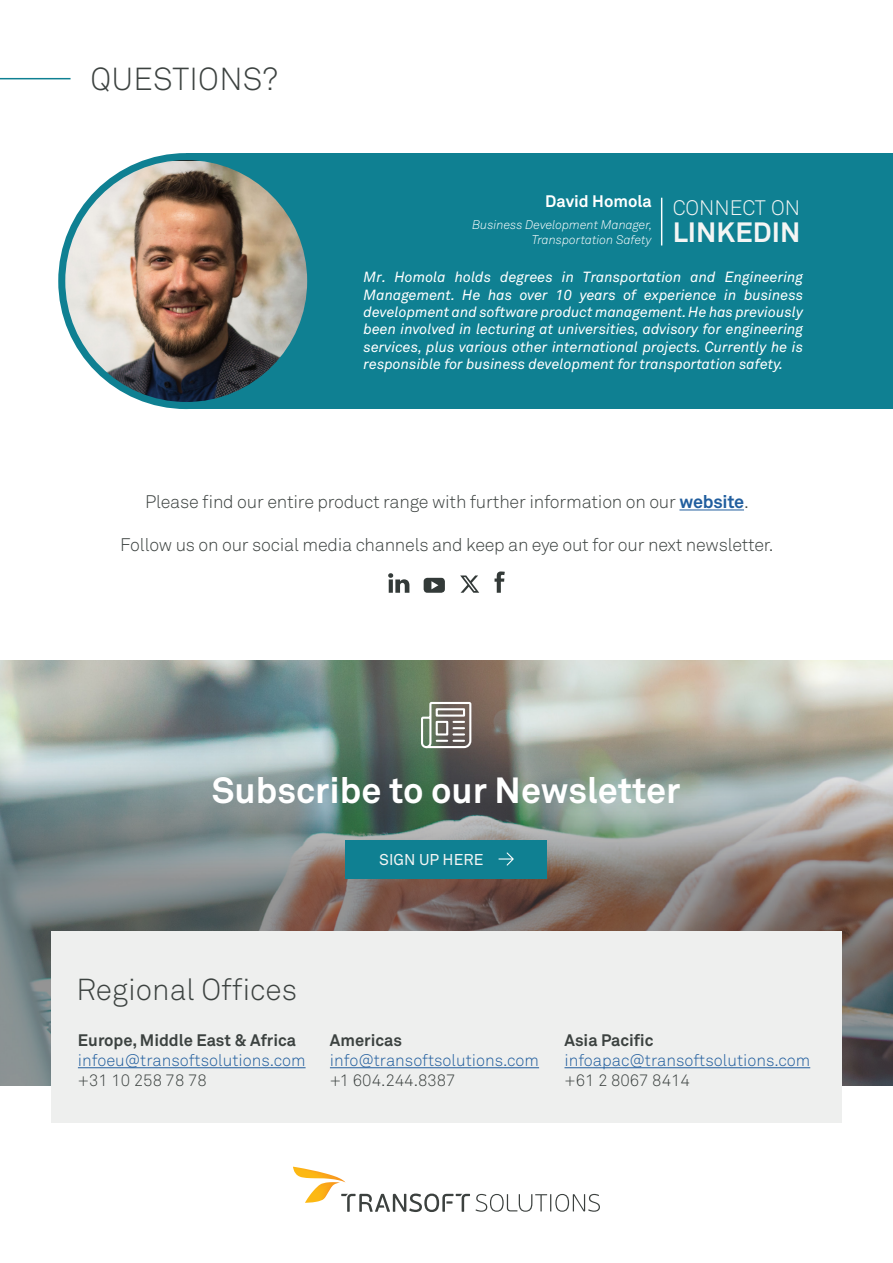
<style>
.page{position:relative;width:893px;height:1263px;background:#fff}
.page>*{position:absolute;margin:0;border:0;box-sizing:border-box;transform-origin:0 0}
.t1{font:700 36px "Akkurat Pro";color:#fff}
.t2{font:300 31.5px "Akkurat Pro";letter-spacing:.01em;color:#3c4240}
.t3{font:300 30px "Akkurat Pro";color:#3c4240}
.t4{font:700 27.6px "Akkurat Pro";color:#f4f5f4}
.t5{font:300 20.7px "Akkurat Pro";color:#f4f5f4}
.t6{font:300 18px "Akkurat Pro";letter-spacing:-.015em;color:#3c4240}
.t7{font:300 16.5px "Akkurat Pro";color:#215e9e}
.t8{font:700 16.5px "Akkurat Pro";color:#3c4240}
.t9{font:300 16.5px "Akkurat Pro";color:#3c4240}
.t10{font:700 16.5px "Akkurat Pro";color:#fff}
.t11{font:15.45px "Akkurat Pro";color:#f4f5f4}
.t12{font:italic 14.55px/17.5px "Akkurat Pro";color:#fff;text-align:justify}
.t13{font:italic 300 12.45px/14.9px "Akkurat Pro";color:#fff;text-align:right}
.s1{font-weight:700;color:#215e9e}
</style>
<div class="page">
<img style="left:0;top:660px;width:893px;height:426px">
<hr style="left:0;top:78px;width:71px;height:1px;background:#0f8092">
<hr style="left:679px;top:510px;width:65px;height:1px;background:#215e9e">
<svg style="left:388px;top:573px;width:21px;height:20px"></svg>
<svg style="left:424px;top:578px;width:21px;height:15px"></svg>
<svg style="left:495px;top:571px;width:10px;height:22px"></svg>
<svg style="left:460px;top:575px;width:19px;height:18px"></svg>
<div style="left:186px;top:153px;width:707px;height:256px;background:#0f8092"></div>
<hr style="left:661px;top:198px;width:1px;height:47px;background:#fff">
<img style="left:62px;top:161px;width:244px;height:244px">
<div style="left:58px;top:153px;width:256px;height:256px;border:7px solid #0f8092;border-radius:50%"></div>
<div style="left:51px;top:931px;width:791px;height:192px;background:#eeefee"></div>
<svg style="left:420px;top:701px;width:52px;height:48px"></svg>
<hr style="left:78px;top:1067px;width:228px;height:1px;background:#215e9e">
<hr style="left:564px;top:1067px;width:246px;height:1px;background:#215e9e">
<hr style="left:330px;top:1067px;width:209px;height:1px;background:#215e9e">
<svg style="left:293px;top:1167px;width:307px;height:45px"></svg>
<div style="left:346px;top:839px;width:201px;height:39px;background:#0f8092"></div>
<svg style="left:498px;top:852px;width:16px;height:13px"></svg>
<h2 class="t2" style="left:90px;top:61px;width:189px">QUESTIONS?</h2>
<p class="t10" style="left:545px;top:191px;width:108px">David Homola</p>
<p class="t13" style="left:472px;top:217px;width:182px">Business Development Manager,<br>Transportation Safety</p>
<p class="t12" style="left:364px;top:268px;width:441px">Mr. Homola holds degrees in Transportation and Engineering Management. He has over 10 years of experience in business development and software product management. He has previously been involved in lecturing at universities, advisory for engineering services, plus various other international projects. Currently he is responsible for business development for transportation safety.</p>
<h3 class="t5" style="left:673px;top:196px;width:129px">CONNECT ON</h3>
<h3 class="t4" style="left:673px;top:215px;width:129px">LINKEDIN</h3>
<p class="t6" style="left:145px;top:491px;width:605px">Please find our entire product range with further information on our <span class="s1">website</span>.</p>
<p class="t6" style="left:120px;top:534px;width:655px">Follow us on our social media channels and keep an eye out for our next newsletter.</p>
<h1 class="t1" style="left:212px;top:768px;width:470px">Subscribe to our Newsletter</h1>
<p class="t11" style="left:379px;top:850px;width:106px">SIGN UP HERE</p>
<h3 class="t3" style="left:77px;top:972px;width:222px">Regional Offices</h3>
<p class="t8" style="left:78px;top:1030px;width:220px">Europe, Middle East &amp; Africa</p>
<p class="t7" style="left:78px;top:1050px;width:229px">infoeu@transoftsolutions.com</p>
<p class="t9" style="left:78px;top:1070px;width:130px">+31 10 258 78 78</p>
<p class="t8" style="left:330px;top:1030px;width:74px">Americas</p>
<p class="t7" style="left:330px;top:1050px;width:211px">info@transoftsolutions.com</p>
<p class="t9" style="left:330px;top:1070px;width:127px">+1 604.244.8387</p>
<p class="t8" style="left:564px;top:1030px;width:91px">Asia Pacific</p>
<p class="t7" style="left:564px;top:1050px;width:247px">infoapac@transoftsolutions.com</p>
<p class="t9" style="left:564px;top:1070px;width:127px">+61 2 8067 8414</p>
</div>
